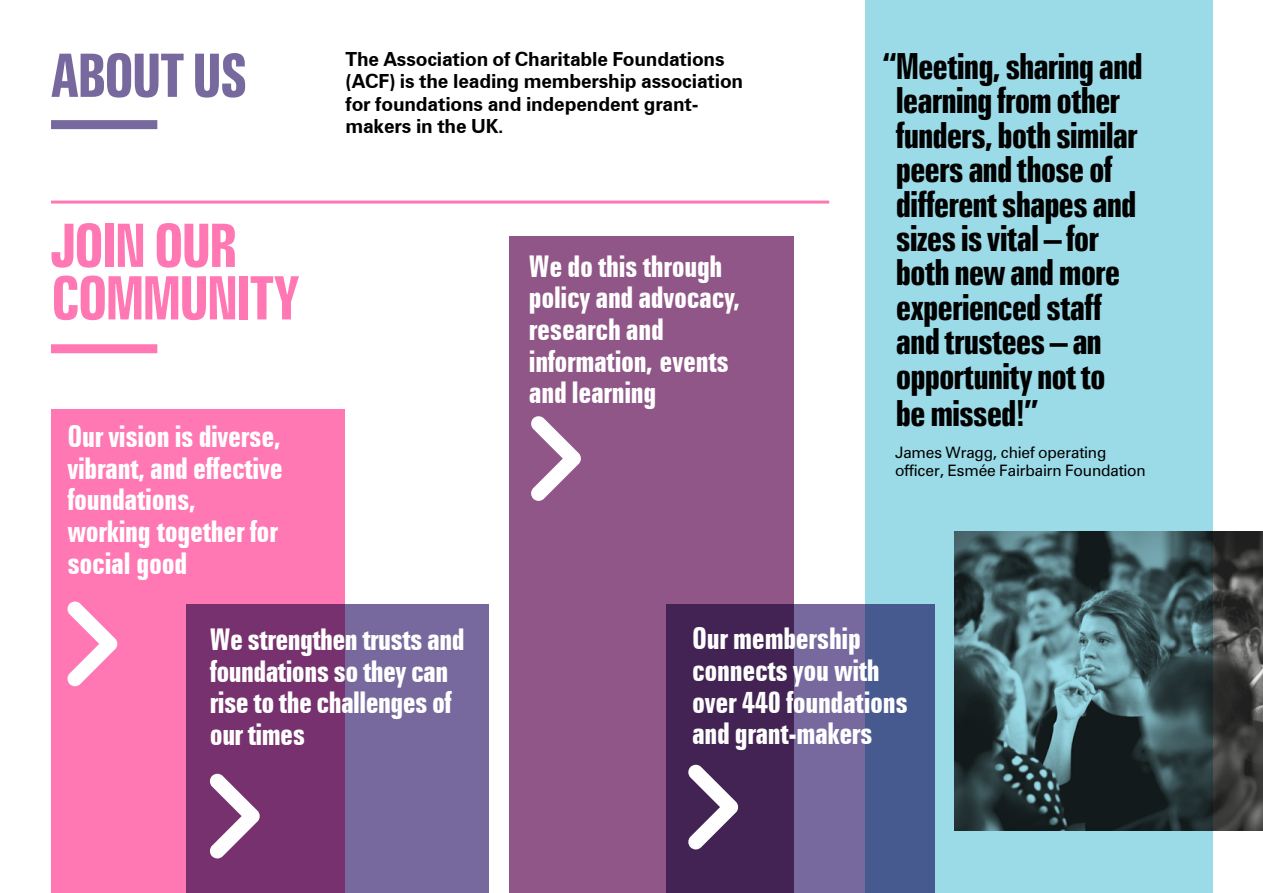
<style>
.page{position:relative;width:1263px;height:893px;background:#fff}
.page>*{position:absolute;margin:0;border:0;box-sizing:border-box;transform-origin:0 0}
.t1{font:700 extra-condensed 60px/52.5px "Zurich BT";letter-spacing:-.035em;color:#ff77b3}
.t2{font:700 extra-condensed 60px "Zurich BT";letter-spacing:-.03em;color:#77699e}
.t3{font:700 extra-condensed 36px/34.8px "Zurich BT";letter-spacing:-.03em;color:#000}
.t4{font:700 30px/31.7px "Zurich Bd X Cn BT";letter-spacing:-.01em;color:#fff}
.t5{font:700 19.5px/22.5px "Zurich BT";letter-spacing:-.01em;color:#000}
.t6{font:15.75px/18.8px "Zurich BT";letter-spacing:-.01em;color:#000}
.s1{font-family:"Zurich BT";font-stretch:extra-condensed}
.s2{font-style:inherit}
</style>
<div class="page">
<div style="left:865px;top:0;width:348px;height:893px;background:#9adbe7"></div>
<div style="left:51px;top:409px;width:293px;height:484px;background:#ff77b3"></div>
<svg style="left:186px;top:604px;width:303px;height:289px;background:#774d86"></svg>
<div style="left:509px;top:236px;width:285px;height:657px;background:#905687"></div>
<svg style="left:666px;top:604px;width:268px;height:289px;background:#524578"></svg>
<hr style="left:51px;top:201px;width:778px;height:3px;background:#ff77b3">
<svg style="left:67px;top:601px;width:51px;height:85px"></svg>
<svg style="left:209px;top:773px;width:51px;height:85px;background:#aa7ea4"></svg>
<svg style="left:531px;top:416px;width:50px;height:85px"></svg>
<svg style="left:687px;top:764px;width:52px;height:85px;background:#887492"></svg>
<div style="left:51px;top:344px;width:106px;height:9px;background:#ff77b3"></div>
<div style="left:51px;top:120px;width:106px;height:9px;background:#77699e"></div>
<img style="left:955px;top:531px;width:308px;height:300px">
<h1 class="t2" style="left:51px;top:41px;width:198px">ABOUT US</h1>
<h1 class="t1" style="left:51px;top:220px;width:249px">JOIN OUR<br>COMMUNITY</h1>
<p class="t4" style="left:67px;top:421px;width:217px">Our vision is diverse, vibrant, and effective foundations<span class="s1">, </span>working together for social good</p>
<p class="t5" style="left:345px;top:48px;width:399px">The Association of Charitable Foundations (ACF) is the leading membership association for foundations and independent grant&shy;makers in the UK<span class="s2">.</span></p>
<p class="t4" style="left:529px;top:250px;width:213px">We do this through policy and advocacy, research and information, events and learning</p>
<p class="t3" style="left:896px;top:49px;width:248px;text-indent:-14px">“Meeting, sharing and learning from other funders, both similar peers and those of different shapes and sizes is vital – for both new and more experienced staff and trustees – an opportunity not to be missed!”</p>
<p class="t6" style="left:895px;top:443px;width:252px">James Wragg, <span class="s2">c</span>hief <span class="s2">o</span>perating <span class="s2">o</span>fficer, Esmée Fairbairn Foundation</p>
<p class="t4" style="left:210px;top:624px;width:256px">We strengthen trusts and foundations so they can rise to the challenges of our times</p>
<p class="t4" style="left:692px;top:623px;width:217px">Our membership connects you with over 440 foundations and grant<span class="s1">-</span>makers</p>
</div>
